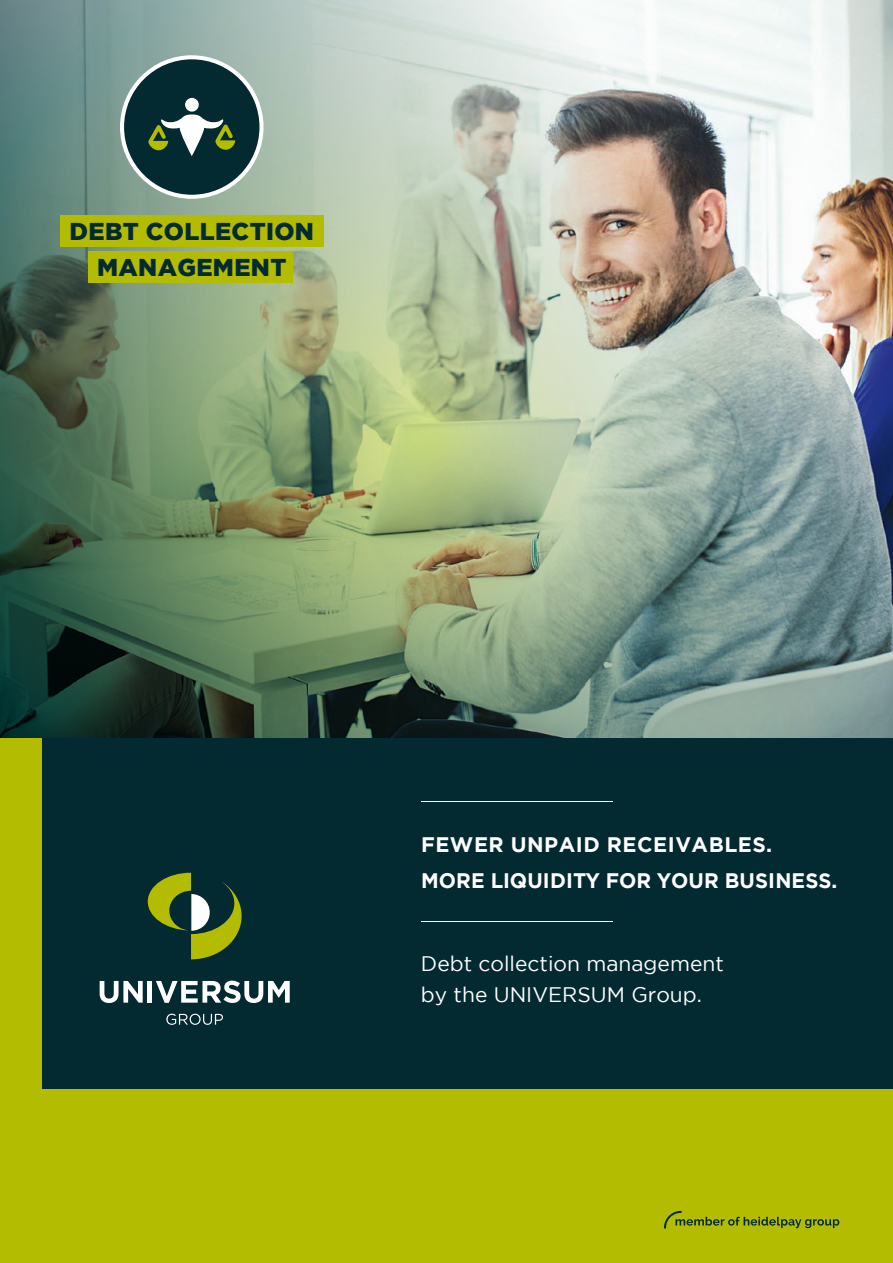
<style>
.page{position:relative;width:893px;height:1263px;background:#b3bc00}
.page>*{position:absolute;margin:0;border:0;box-sizing:border-box;transform-origin:0 0}
.t1{font:900 24.3px/36.5px "Gotham";letter-spacing:.015em;color:#032a31;text-align:center}
.t2{font:700 21px/36px "Gotham";letter-spacing:.015em;color:#fff}
.t3{font:21px/31.5px "Gotham";color:#fff}
</style>
<div class="page">
<div style="left:43px;top:738px;width:850px;height:351px;background:#032a31"></div>
<hr style="left:421px;top:801px;width:191px;height:1px;background:#fff">
<hr style="left:421px;top:921px;width:191px;height:1px;background:#fff">
<svg style="left:156px;top:981px;width:134px;height:22px"></svg>
<div style="left:147px;top:981px;width:5px;height:22px;background:#fff"></div>
<svg style="left:100px;top:981px;width:43px;height:22px"></svg>
<svg style="left:166px;top:1014px;width:57px;height:11px"></svg>
<svg style="left:148px;top:873px;width:94px;height:86px"></svg>
<img style="left:0;top:0;width:893px;height:738px">
<div style="left:88px;top:251px;width:205px;height:32px;background:#b3bc00"></div>
<div style="left:60px;top:215px;width:263px;height:32px;background:#b3bc00"></div>
<div style="left:122px;top:57px;width:139px;height:140px;background:#032a31;border-radius:50%"></div>
<div style="left:120px;top:55px;width:144px;height:144px;border:4px solid #fff;border-radius:50%"></div>
<div style="left:185px;top:98px;width:14px;height:14px;background:#fff;border-radius:50%"></div>
<svg style="left:148px;top:114px;width:88px;height:42px"></svg>
<svg style="left:664px;top:1211px;width:175px;height:18px"></svg>
<p class="t1" style="left:70px;top:212px;width:246px">DEBT COLLECTION<br>MANAGEMENT</p>
<p class="t2" style="left:421px;top:826px;width:418px">FEWER UNPAID RECEIVABLES.<br>MORE LIQUIDITY FOR YOUR BUSINESS.</p>
<p class="t3" style="left:421px;top:947px;width:304px">Debt collection management by the UNIVERSUM Group.</p>
</div>
